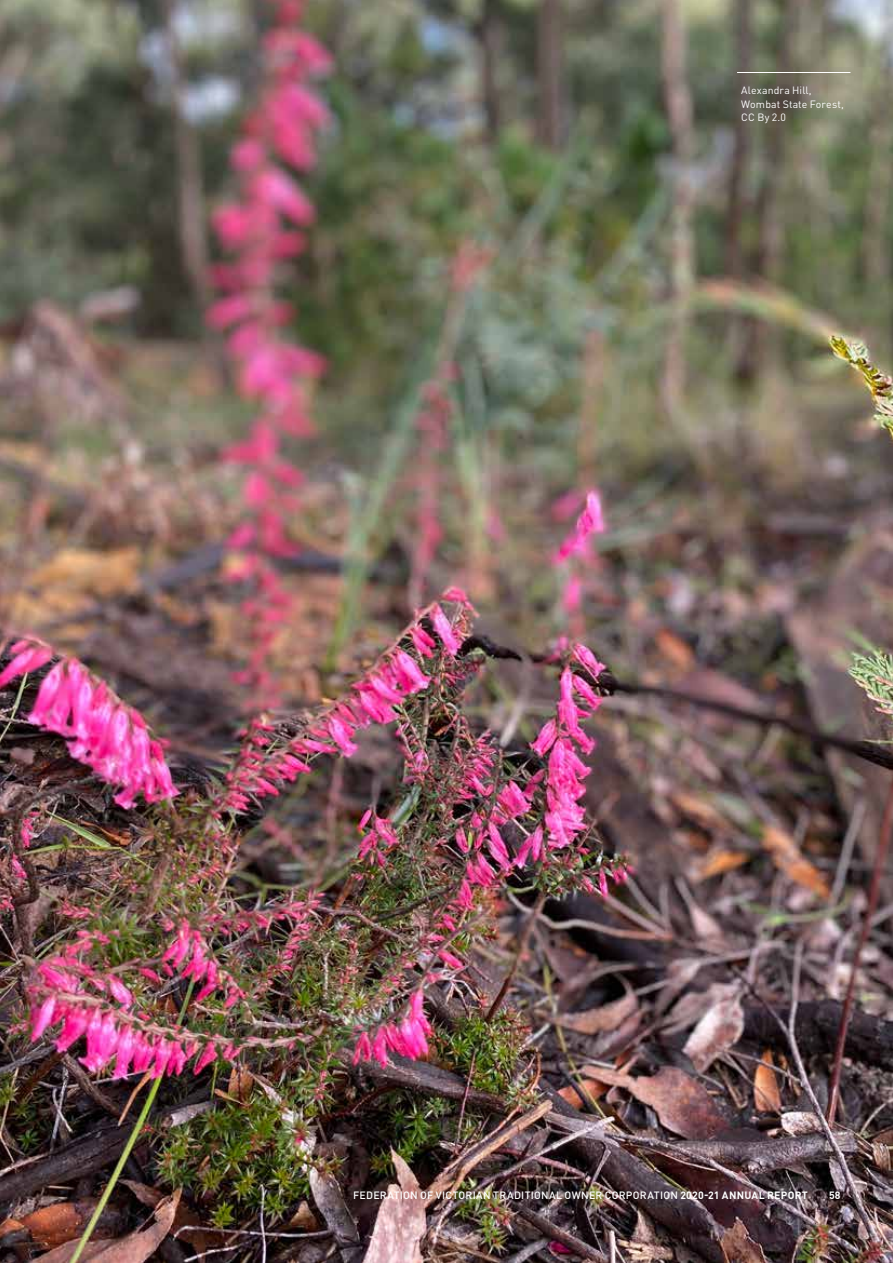
<style>
.page{position:relative;width:893px;height:1263px;background:#fff}
.page>*{position:absolute;margin:0;border:0;box-sizing:border-box;transform-origin:0 0}
.t1{font:500 10.5px "DINOT";letter-spacing:.025em;color:#fff}
.t2{font:10.5px/13.5px "DINOT";letter-spacing:.015em;color:#fff}
.t3{font:700 10.5px "DINOT";color:#fff}
.s1{font-weight:700}
</style>
<div class="page">
<img style="left:0;top:0;width:893px;height:1263px">
<hr style="left:737px;top:72px;width:113px;height:1px;background:#fff">
<p class="t2" style="left:741px;top:83px;width:104px">Alexandra Hill,<br>Wombat State Forest,<br>CC By 2.0</p>
<p class="t1" style="left:353px;top:1188px;width:456px">FEDERATION OF VICTORIAN TRADITIONAL OWNER CORPORATION <span class="s1">2020-21 ANNUAL REPORT</span></p>
<p class="t3" style="left:829px;top:1188px;width:13px">58</p>
</div>
